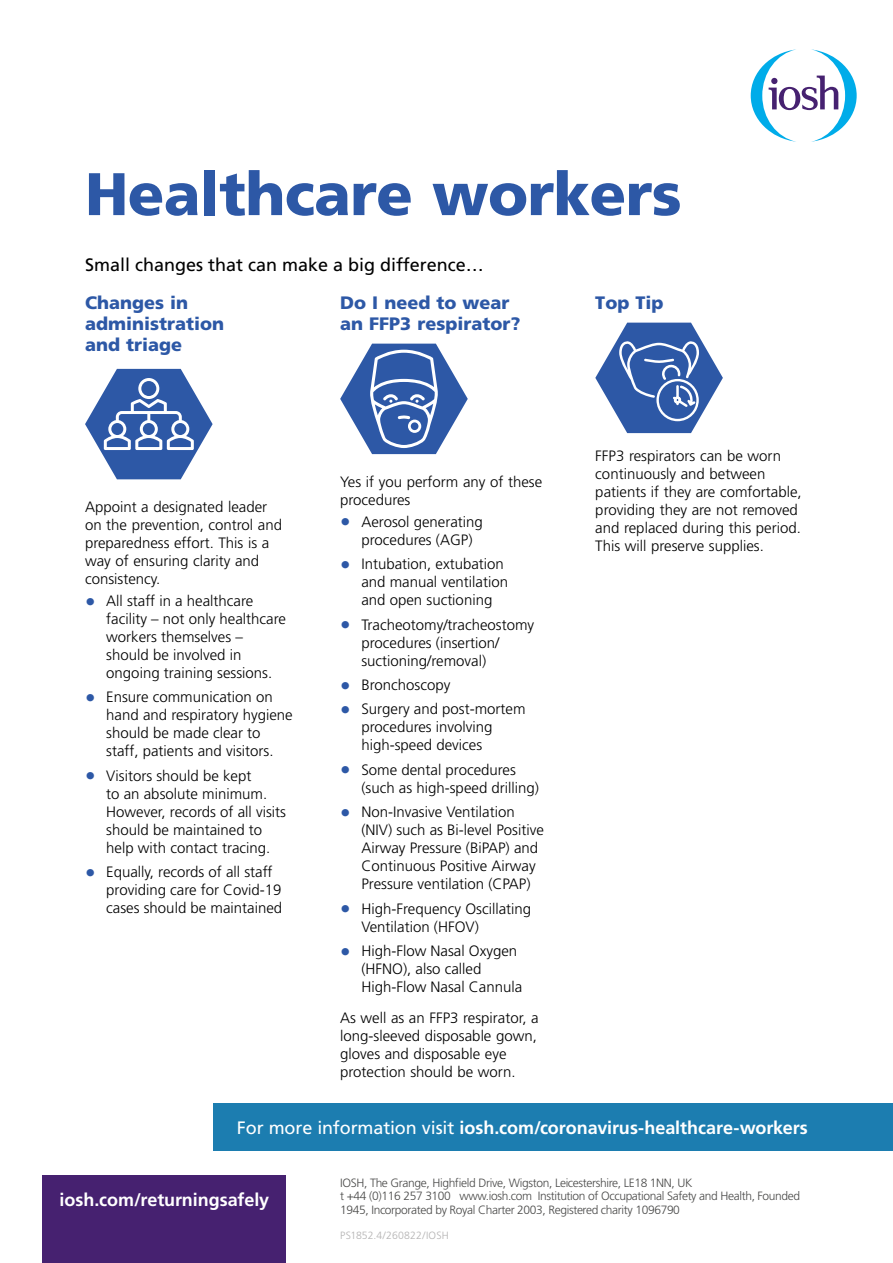
<style>
.page{position:relative;width:893px;height:1263px;background:#fff}
.page>*{position:absolute;margin:0;border:0;box-sizing:border-box;transform-origin:0 0}
.t1{font:900 60px "Frutiger LT Std";letter-spacing:-.01em;color:#2d58a6}
.t2{font:700 18px "Frutiger LT Std";letter-spacing:-.005em;color:#fff}
.t3{font:900 18px/21px "Frutiger LT Std";color:#2d58a6}
.t4{font:18px "Frutiger LT Std";color:#000}
.t5{font:300 15px/18px "Frutiger LT Std";color:#000}
.t6{font:300 12px/13.5px "Frutiger LT Std";letter-spacing:-.03em;color:#4a4a49}
.t7{font:300 10.5px "Frutiger LT Std";letter-spacing:.01em;color:#b3b2b2}
.s1{font-weight:900;font-size:21px;color:#2d58a6}
.s2{font-weight:400}
</style>
<div class="page">
<svg style="left:85px;top:369px;width:128px;height:110px"></svg>
<svg style="left:340px;top:344px;width:128px;height:110px"></svg>
<svg style="left:595px;top:323px;width:128px;height:110px"></svg>
<div style="left:43px;top:1176px;width:243px;height:87px;background:#462170"></div>
<svg style="left:751px;top:49px;width:106px;height:93px"></svg>
<div style="left:214px;top:1103px;width:679px;height:48px;background:#1c7db0"></div>
<h1 class="t1" style="left:85px;top:158px;width:598px">Healthcare workers</h1>
<p class="t4" style="left:85px;top:254px;width:400px">Small changes that can make a big difference…</p>
<p class="t3" style="left:85px;top:292px;width:141px">Changes in administration and triage</p>
<p class="t3" style="left:340px;top:292px;width:182px">Do I need to wear an FFP3 respirator?</p>
<p class="t5" style="left:85px;top:498px;width:199px">Appoint a designated leader on the prevention, control and preparedness effort. This is a way of ensuring clarity and consistency.</p>
<p class="t5" style="left:106px;top:592px;width:181px;text-indent:-21px"><span class="s1">•</span> All staff in a healthcare facility – not only healthcare workers themselves – should be involved in ongoing training sessions.</p>
<p class="t5" style="left:106px;top:688px;width:188px;text-indent:-21px"><span class="s1">•</span> Ensure communication on hand and respiratory hygiene should be made clear to staff, patients and visitors.</p>
<p class="t5" style="left:106px;top:767px;width:181px;text-indent:-21px"><span class="s1">•</span> Visitors should be kept<br>to an absolute minimum.<br>However, records of all visits should be maintained to help with contact tracing.</p>
<p class="t5" style="left:106px;top:863px;width:177px;text-indent:-21px"><span class="s1">•</span> Equally, records of all staff providing care for Covid-19 cases should be maintained</p>
<p class="t5" style="left:340px;top:473px;width:203px">Yes if you perform any of these procedures</p>
<p class="t5" style="left:361px;top:513px;width:123px;text-indent:-21px"><span class="s1">•</span> Aerosol generating procedures (AGP)</p>
<p class="t5" style="left:361px;top:555px;width:148px;text-indent:-21px"><span class="s1">•</span> Intubation, extubation and manual ventilation and open suctioning</p>
<p class="t5" style="left:361px;top:616px;width:174px;text-indent:-21px"><span class="s1">•</span> Tracheotomy/tracheostomy procedures (insertion/ suctioning/removal)</p>
<p class="t5" style="left:340px;top:676px;width:112px"><span class="s1">•</span> Bronchoscopy</p>
<p class="t5" style="left:361px;top:700px;width:166px;text-indent:-21px"><span class="s1">•</span> Surgery and post-mortem procedures involving high-speed devices</p>
<p class="t5" style="left:361px;top:761px;width:179px;text-indent:-21px"><span class="s1">•</span> Some dental procedures (such as high-speed drilling)</p>
<p class="t5" style="left:361px;top:803px;width:184px;text-indent:-21px"><span class="s1">•</span> Non-Invasive Ventilation (NIV) such as Bi-level Positive<br>Airway Pressure (BiPAP) and<br>Continuous Positive Airway<br>Pressure ventilation (CPAP)</p>
<p class="t5" style="left:361px;top:899px;width:171px;text-indent:-21px"><span class="s1">•</span> High-Frequency Oscillating<br>Ventilation (HFOV)</p>
<p class="t5" style="left:361px;top:942px;width:162px;text-indent:-21px"><span class="s1">•</span> High-Flow Nasal Oxygen (HFNO), also called<br>High-Flow Nasal Cannula</p>
<p class="t5" style="left:340px;top:1009px;width:200px">As well as an FFP3 respirator, a long-sleeved disposable gown, gloves and disposable eye protection should be worn.</p>
<p class="t3" style="left:595px;top:292px;width:70px">Top Tip</p>
<p class="t5" style="left:595px;top:447px;width:208px">FFP3 respirators can be worn continuously and between patients if they are comfortable, providing they are not removed and replaced during this period.<br>This will preserve supplies.</p>
<p class="t2" style="left:237px;top:1117px;width:573px"><span class="s2">For more information visit</span> iosh.com/coronavirus-healthcare-workers</p>
<p class="t2" style="left:60px;top:1189px;width:211px">iosh.com/returningsafely</p>
<p class="t6" style="left:340px;top:1176px;width:461px">IOSH, The Grange, Highfield Drive, Wigston, Leicestershire, LE18 1NN, UK<br>t +44 (0)116 257 3100 www.iosh.com Institution of Occupational Safety and Health, Founded<br>1945, Incorporated by Royal Charter 2003, Registered charity 1096790</p>
<p class="t7" style="left:340px;top:1230px;width:110px">PS1852.4/260822/IOSH</p>
</div>
